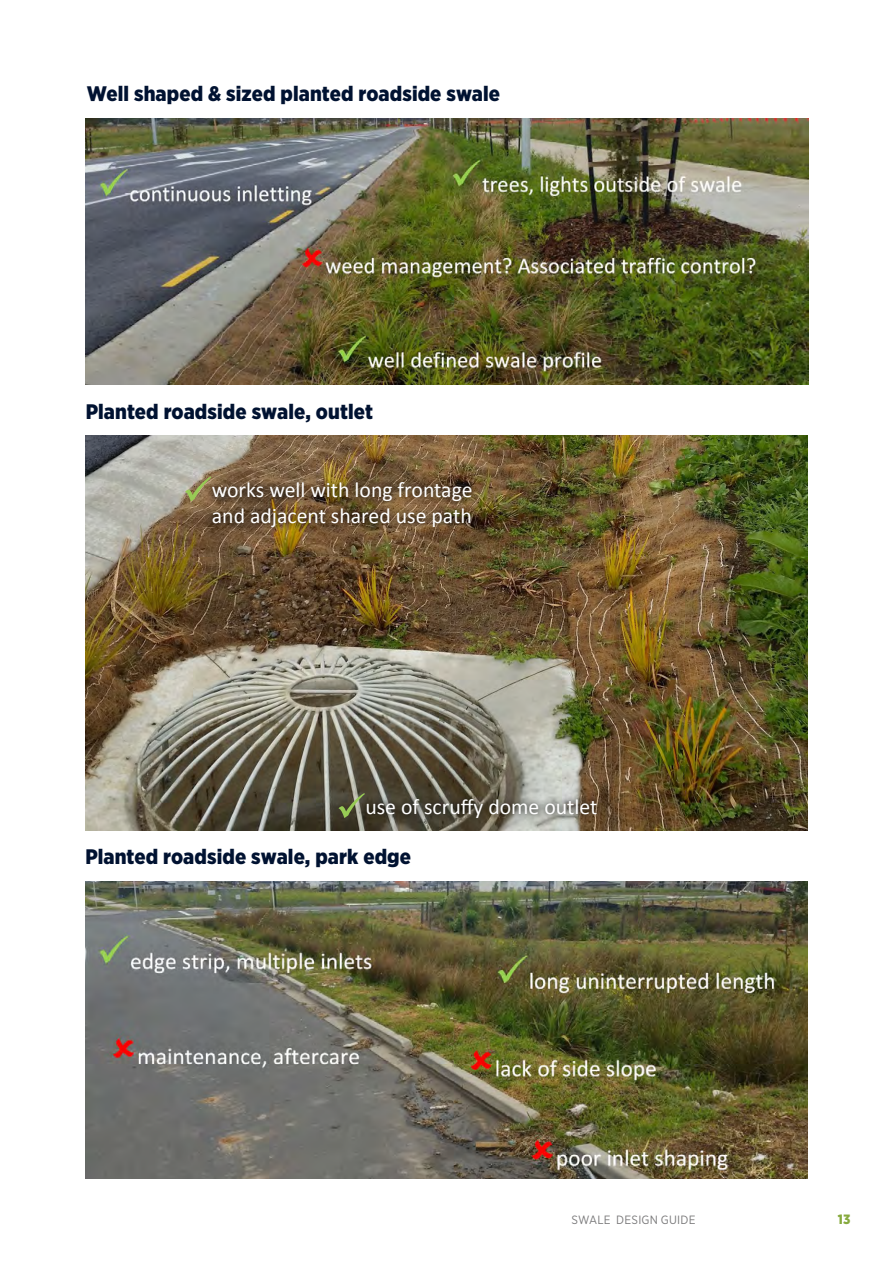
<style>
.page{position:relative;width:893px;height:1263px;background:#fff}
.page>*{position:absolute;margin:0;border:0;box-sizing:border-box;transform-origin:0 0}
.t1{font:21.75px/26.1px "Calibri";color:#fff}
.t2{font:900 21px "Gotham Narrow";letter-spacing:.005em;color:#001231}
.t3{font:900 13.5px "Gotham Narrow";color:#87aa3e}
.t4{font:12px "Gotham Narrow";letter-spacing:.02em;color:#414042}
</style>
<div class="page">
<img style="left:85px;top:881px;width:723px;height:298px">
<img style="left:86px;top:436px;width:722px;height:394px">
<img style="left:86px;top:118px;width:723px;height:267px">
<svg style="left:205px;top:475px;width:274px;height:59px;background:#695131"></svg>
<svg style="left:185px;top:476px;width:26px;height:26px"></svg>
<svg style="left:359px;top:792px;width:245px;height:33px;background:#696457"></svg>
<svg style="left:338px;top:793px;width:27px;height:25px"></svg>
<p class="t2" style="left:87px;top:80px;width:415px">Well shaped &amp; sized planted roadside swale</p>
<p class="t2" style="left:86px;top:397px;width:289px">Planted roadside swale, outlet</p>
<p class="t1" style="left:212px;top:477px;width:262px">works well with long frontage and adjacent shared use path</p>
<p class="t1" style="left:365px;top:794px;width:234px">use of scruffy dome outlet</p>
<p class="t2" style="left:85px;top:843px;width:327px">Planted roadside swale, park edge</p>
<p class="t4" style="left:571px;top:1212px;width:126px">SWALE DESIGN GUIDE</p>
<p class="t3" style="left:838px;top:1210px;width:14px">13</p>
</div>
